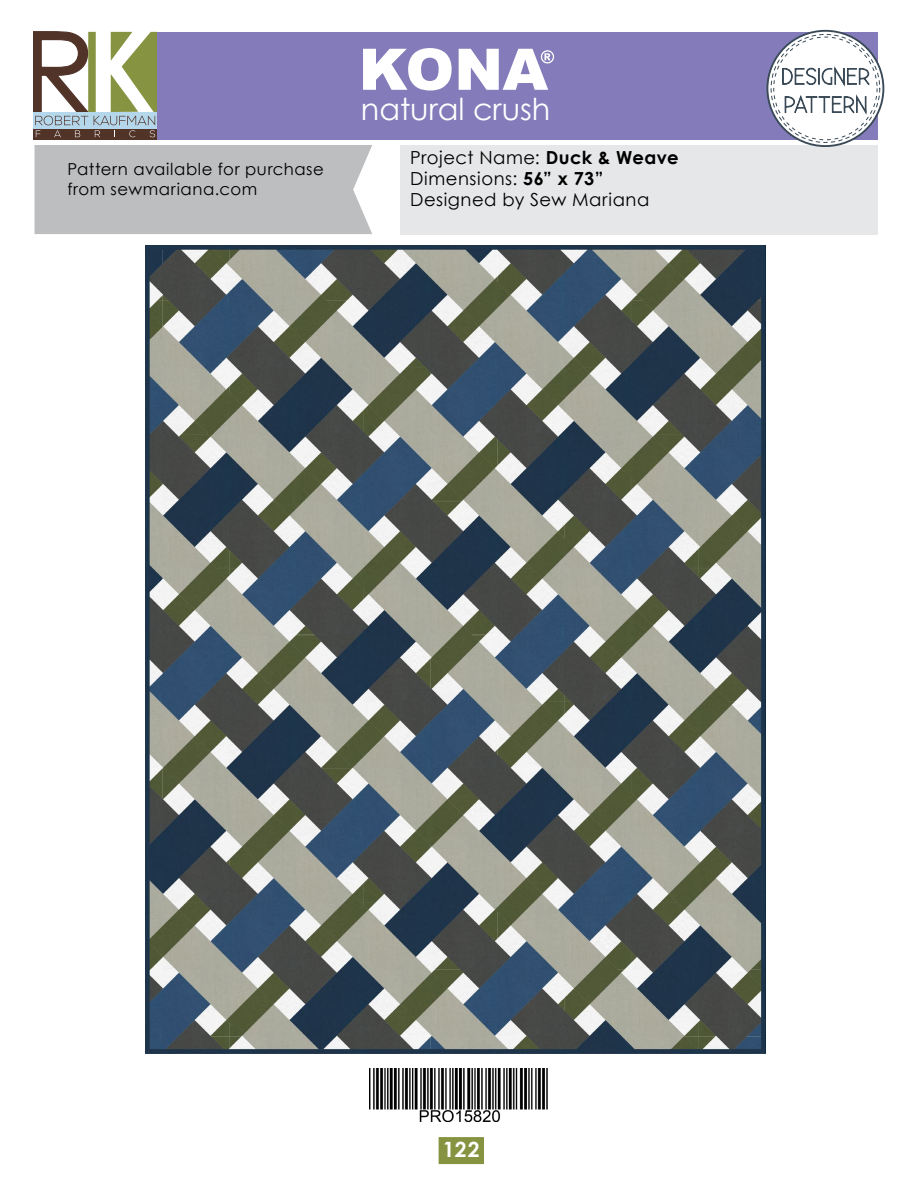
<style>
.page{position:relative;width:918px;height:1188px;background:#fff}
.page>*{position:absolute;margin:0;border:0;box-sizing:border-box;transform-origin:0 0}
.t1{font:30.3px "Century Gothic";color:#fff}
.t2{font:700 21px "Century Gothic";color:#fff}
.t3{font:18px/21px "Century Gothic";letter-spacing:.03em;color:#000}
.t4{font:16.5px/19.8px "Century Gothic";letter-spacing:.035em;color:#000}
.s1{font-weight:700}
</style>
<div class="page">
<div style="left:439px;top:1137px;width:45px;height:27px;background:#869441"></div>
<img style="left:369px;top:1068px;width:179px;height:54px">
<img style="left:146px;top:245px;width:619px;height:809px">
<div style="left:35px;top:145px;width:337px;height:89px;background:#bcbec0"></div>
<div style="left:400px;top:145px;width:478px;height:89px;background:#e6e7e8"></div>
<div style="left:153px;top:32px;width:725px;height:107px;background:#847cba"></div>
<svg style="left:34px;top:32px;width:123px;height:107px"></svg>
<svg style="left:767px;top:31px;width:116px;height:115px"></svg>
<div style="left:767px;top:30px;width:117px;height:117px;border:2px solid #3a4a57;border-radius:50%"></div>
<svg style="left:771px;top:34px;width:109px;height:108px"></svg>
<div style="left:774px;top:37px;width:103px;height:103px;background:#fff;border-radius:50%"></div>
<svg style="left:782px;top:66px;width:88px;height:51px"></svg>
<svg style="left:363px;top:48px;width:89px;height:43px"></svg>
<svg style="left:459px;top:49px;width:95px;height:41px"></svg>
<p class="t4" style="left:67px;top:159px;width:258px">Pattern available for purchase from sewmariana.com</p>
<h1 class="t1" style="left:361px;top:91px;width:191px">natural crush</h1>
<p class="t3" style="left:410px;top:147px;width:270px">Project Name: <span class="s1">Duck &amp; Weave<br></span>Dimensions: <span class="s1">56” x 73”<br></span>Designed by Sew Mariana</p>
<p class="t2" style="left:443px;top:1134px;width:38px">122</p>
</div>
